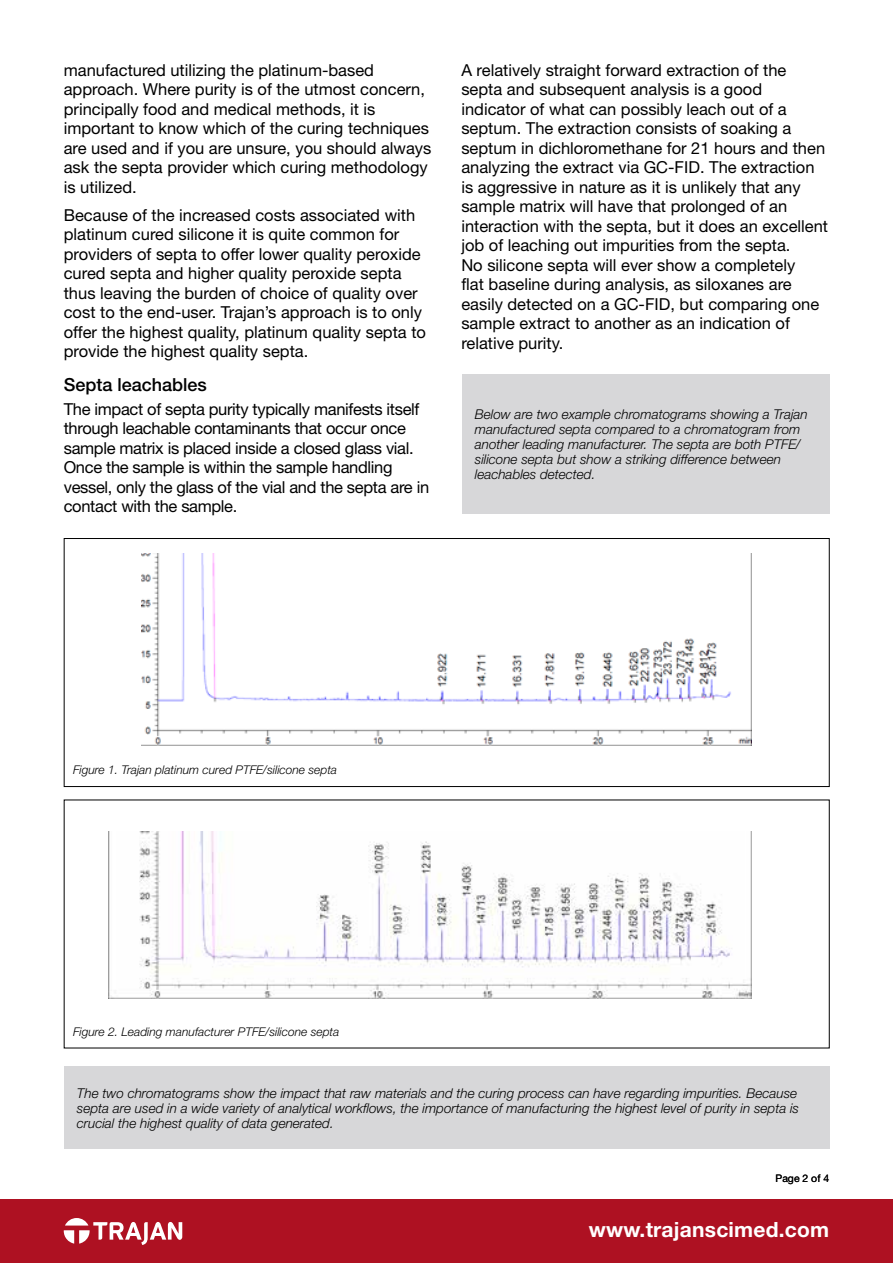
<style>
.page{position:relative;width:893px;height:1263px;background:#fff}
.page>*{position:absolute;margin:0;border:0;box-sizing:border-box;transform-origin:0 0}
.t1{font:700 21px "Helvetica Neue LT Std";letter-spacing:.01em;color:#fff}
.Heading{font:500 18px "Helvetica Neue LT Std";color:#000}
.Text{font:16.5px/19.5px "Helvetica Neue LT Std";color:#000}
.Text-2{font:16.5px/19.5px "Helvetica Neue LT Std";letter-spacing:-.02em;color:#000}
.Note{font:italic 300 13.5px/15px "Helvetica Neue LT Std";color:#000}
.Figure_Text_-_Black{font:italic 300 12px "Helvetica Neue LT Std";color:#000}
.t2{font:10.5px "Helvetica Neue LT Std";color:#000}
</style>
<div class="page">
<div style="left:0;top:1199px;width:893px;height:64px;background:#ae1122"></div>
<svg style="left:64px;top:1218px;width:118px;height:27px"></svg>
<div style="left:462px;top:374px;width:367px;height:139px;background:#d7d7d9"></div>
<img style="left:141px;top:554px;width:611px;height:192px">
<div style="left:64px;top:538px;width:766px;height:249px;border:1px solid #000"></div>
<img style="left:108px;top:832px;width:644px;height:166px">
<div style="left:64px;top:1066px;width:765px;height:83px;background:#d7d7d9"></div>
<p class="Text" style="left:64px;top:60px;width:369px">manufactured utilizing the platinum-based approach. Where purity is of the utmost concern, principally food and medical methods, it is important to know which of the curing techniques are used and if you are unsure, you should always ask the septa provider which curing methodology is utilized.</p>
<p class="Text" style="left:64px;top:205px;width:364px">Because of the increased costs associated with platinum cured silicone it is quite common for providers of septa to offer lower quality peroxide cured septa and higher quality peroxide septa thus leaving the burden of choice of quality over cost to the end-user. Trajan’s approach is to only offer the highest quality, platinum quality septa to provide the highest quality septa.</p>
<p class="Heading" style="left:64px;top:374px;width:145px">Septa leachables</p>
<p class="Text-2" style="left:64px;top:399px;width:367px">The impact of septa purity typically manifests itself through leachable contaminants that occur once sample matrix is placed inside a closed glass vial.<br>Once the sample is within the sample handling vessel, only the glass of the vial and the septa are in contact with the sample.</p>
<p class="Text" style="left:461px;top:60px;width:368px">A relatively straight forward extraction of the septa and subsequent analysis is a good indicator of what can possibly leach out of a septum. The extraction consists of soaking a septum in dichloromethane for 21 hours and then analyzing the extract via GC-FID. The extraction is aggressive in nature as it is unlikely that any sample matrix will have that prolonged of an interaction with the septa, but it does an excellent job of leaching out impurities from the septa.<br>No silicone septa will ever show a completely<br>flat baseline during analysis, as siloxanes are easily detected on a GC-FID, but comparing one sample extract to another as an indication of relative purity.</p>
<p class="Note" style="left:475px;top:406px;width:334px">Below are two example chromatograms showing a Trajan manufactured septa compared to a chromatogram from another leading manufacturer. The septa are both PTFE/ silicone septa but show a striking difference between leachables detected.</p>
<p class="Figure_Text_-_Black" style="left:73px;top:763px;width:266px">Figure 1. Trajan platinum cured PTFE/silicone septa</p>
<p class="Figure_Text_-_Black" style="left:73px;top:1024px;width:268px">Figure 2. Leading manufacturer PTFE/silicone septa</p>
<p class="Note" style="left:77px;top:1085px;width:724px">The two chromatograms show the impact that raw materials and the curing process can have regarding impurities. Because septa are used in a wide variety of analytical workflows, the importance of manufacturing the highest level of purity in septa is crucial the highest quality of data generated.</p>
<p class="t2" style="left:775px;top:1172px;width:55px">Page 2 of 4</p>
<p class="t1" style="left:589px;top:1216px;width:242px">www.trajanscimed.com</p>
</div>
